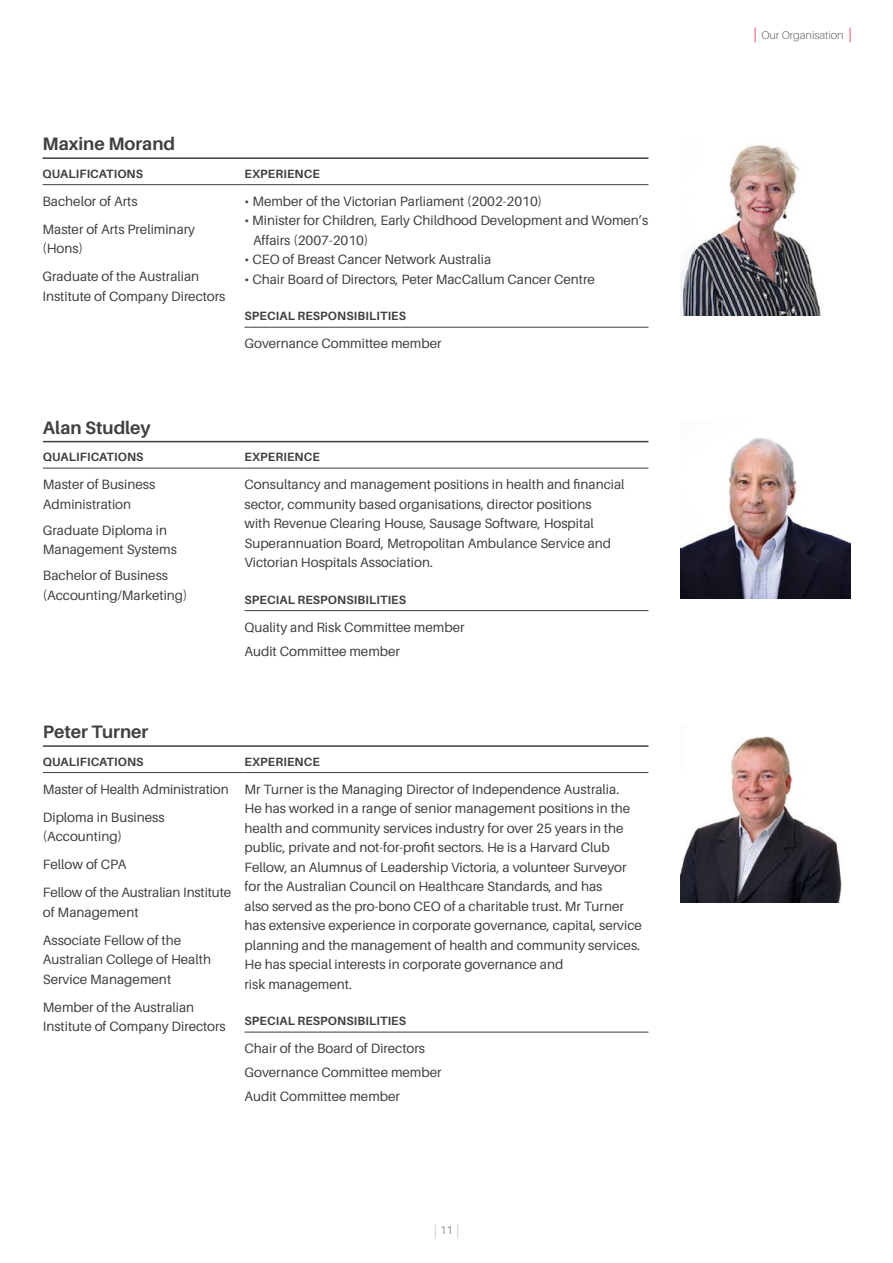
<style>
.page{position:relative;width:893px;height:1263px;background:#fff}
.page>*{position:absolute;margin:0;border:0;box-sizing:border-box;transform-origin:0 0}
.t1{font:700 18px "Aileron";color:#404042}
.t2{font:13.5px/19.5px "Aileron";color:#404042}
.t3{font:700 12px "Aileron";letter-spacing:.01em;color:#404042}
.t4{font:300 11.25px "Aileron";color:#6d6e70}
</style>
<div class="page">
<svg style="left:850px;top:27px;width:1px;height:16px"></svg>
<svg style="left:755px;top:27px;width:1px;height:16px"></svg>
<svg style="left:435px;top:1224px;width:1px;height:15px"></svg>
<svg style="left:457px;top:1224px;width:1px;height:15px"></svg>
<hr style="left:244px;top:184px;width:404px;height:1px;background:#404042">
<hr style="left:244px;top:327px;width:404px;height:1px;background:#404042">
<hr style="left:43px;top:184px;width:201px;height:1px;background:#404042">
<hr style="left:43px;top:157px;width:605px;height:2px;background:#404042">
<img style="left:681px;top:144px;width:140px;height:171px">
<hr style="left:244px;top:468px;width:404px;height:1px;background:#404042">
<hr style="left:244px;top:610px;width:404px;height:1px;background:#404042">
<hr style="left:43px;top:468px;width:201px;height:1px;background:#404042">
<hr style="left:43px;top:441px;width:605px;height:1px;background:#404042">
<img style="left:680px;top:437px;width:170px;height:161px">
<hr style="left:244px;top:772px;width:404px;height:1px;background:#404042">
<hr style="left:244px;top:1032px;width:404px;height:1px;background:#404042">
<hr style="left:43px;top:772px;width:201px;height:1px;background:#404042">
<hr style="left:43px;top:745px;width:605px;height:2px;background:#404042">
<img style="left:681px;top:736px;width:161px;height:167px">
<h1 class="t1" style="left:43px;top:134px;width:134px">Maxine Morand</h1>
<p class="t3" style="left:43px;top:167px;width:102px">QUALIFICATIONS</p>
<p class="t2" style="left:43px;top:187px;width:154px;line-height:28px">Bachelor of Arts<br>Master of Arts Preliminary</p>
<p class="t2" style="left:43px;top:235px;width:158px;line-height:28px">(Hons)<br>Graduate of the Australian</p>
<p class="t2" style="left:43px;top:287px;width:184px">Institute of Company Directors</p>
<p class="t3" style="left:245px;top:167px;width:77px">EXPERIENCE</p>
<p class="t2" style="left:244px;top:192px;width:299px">• Member of the Victorian Parliament (2002-2010)</p>
<p class="t2" style="left:253px;top:211px;width:397px;text-indent:-9px">• Minister for Children, Early Childhood Development and Women’s<br>Affairs (2007-2010)</p>
<p class="t2" style="left:244px;top:250px;width:248px">• CEO of Breast Cancer Network Australia</p>
<p class="t2" style="left:244px;top:270px;width:352px">• Chair Board of Directors, Peter MacCallum Cancer Centre</p>
<p class="t3" style="left:245px;top:310px;width:163px">SPECIAL RESPONSIBILITIES</p>
<p class="t2" style="left:244px;top:334px;width:199px">Governance Committee member</p>
<h1 class="t1" style="left:43px;top:417px;width:109px">Alan Studley</h1>
<p class="t3" style="left:43px;top:450px;width:102px">QUALIFICATIONS</p>
<p class="t2" style="left:43px;top:475px;width:114px">Master of Business<br>Administration</p>
<p class="t2" style="left:43px;top:520px;width:136px">Graduate Diploma in<br>Management Systems</p>
<p class="t2" style="left:43px;top:566px;width:146px">Bachelor of Business (Accounting/Marketing)</p>
<p class="t3" style="left:245px;top:450px;width:77px">EXPERIENCE</p>
<p class="t2" style="left:244px;top:475px;width:382px">Consultancy and management positions in health and financial sector, community based organisations, director positions<br>with Revenue Clearing House, Sausage Software, Hospital Superannuation Board, Metropolitan Ambulance Service and Victorian Hospitals Association.</p>
<p class="t3" style="left:245px;top:593px;width:163px">SPECIAL RESPONSIBILITIES</p>
<p class="t2" style="left:244px;top:615px;width:222px;line-height:23.7px">Quality and Risk Committee member<br>Audit Committee member</p>
<h1 class="t1" style="left:43px;top:722px;width:107px">Peter Turner</h1>
<p class="t3" style="left:43px;top:755px;width:102px">QUALIFICATIONS</p>
<p class="t2" style="left:43px;top:775px;width:187px;line-height:28px">Master of Health Administration<br>Diploma in Business</p>
<p class="t2" style="left:43px;top:823px;width:190px;line-height:28px">(Accounting)<br>Fellow of CPA<br>Fellow of the Australian Institute</p>
<p class="t2" style="left:43px;top:898px;width:140px;line-height:28px">of Management<br>Associate Fellow of the</p>
<p class="t2" style="left:43px;top:950px;width:170px">Australian College of Health<br>Service Management</p>
<p class="t2" style="left:43px;top:997px;width:184px">Member of the Australian<br>Institute of Company Directors</p>
<p class="t3" style="left:245px;top:755px;width:77px">EXPERIENCE</p>
<p class="t2" style="left:244px;top:779px;width:399px">Mr Turner is the Managing Director of Independence Australia.<br>He has worked in a range of senior management positions in the health and community services industry for over 25 years in the public, private and not-for-profit sectors. He is a Harvard Club Fellow, an Alumnus of Leadership Victoria, a volunteer Surveyor for the Australian Council on Healthcare Standards, and has<br>also served as the pro-bono CEO of a charitable trust. Mr Turner has extensive experience in corporate governance, capital, service planning and the management of health and community services.<br>He has special interests in corporate governance and<br>risk management.</p>
<p class="t3" style="left:245px;top:1014px;width:163px">SPECIAL RESPONSIBILITIES</p>
<p class="t2" style="left:244px;top:1037px;width:199px;line-height:23.7px">Chair of the Board of Directors<br>Governance Committee member<br>Audit Committee member</p>
<p class="t4" style="left:440px;top:1224px;width:14px">11</p>
<p class="t4" style="left:761px;top:29px;width:84px">Our Organisation</p>
</div>
